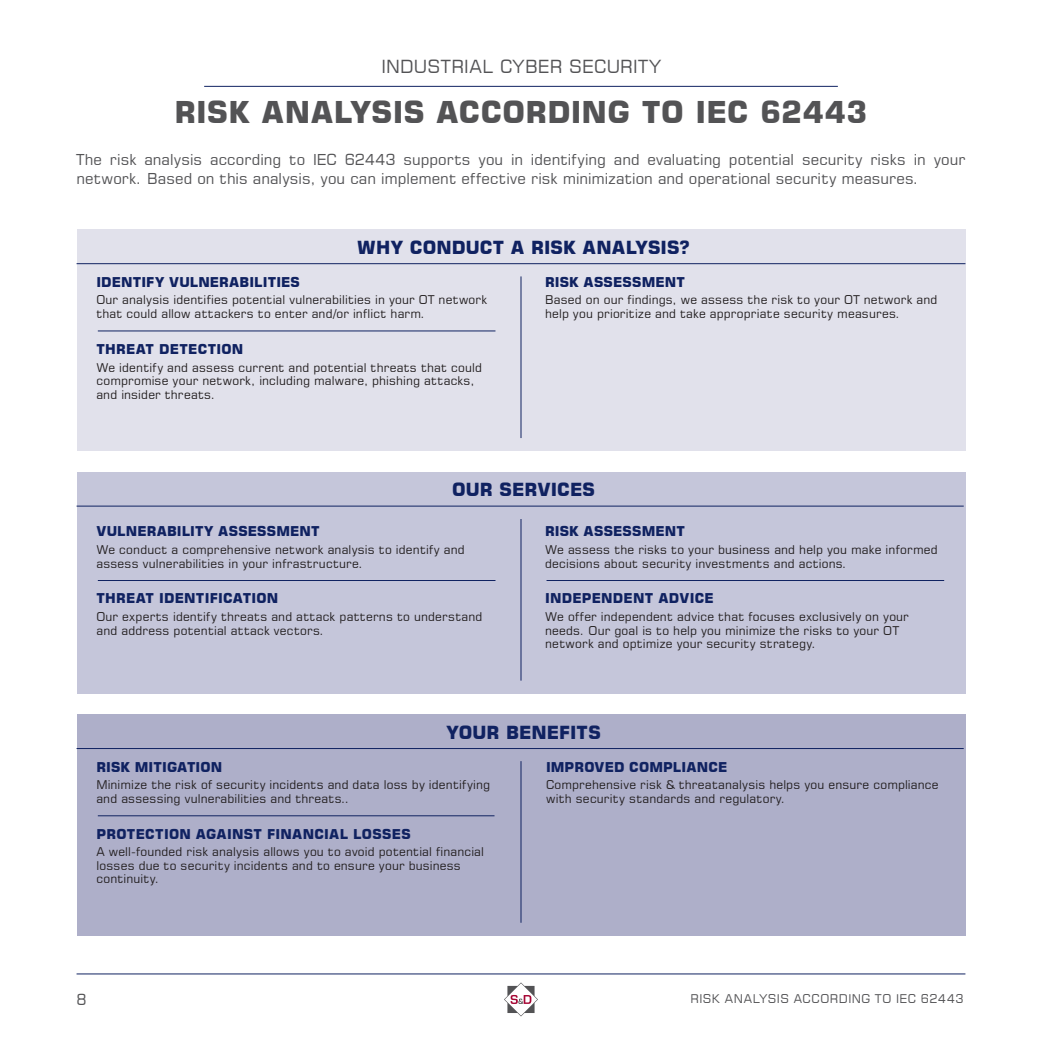
<style>
.page{position:relative;width:1042px;height:1042px;background:#fff}
.page>*{position:absolute;margin:0;border:0;box-sizing:border-box;transform-origin:0 0}
.t1{font:700 30px "Square 721 BT";letter-spacing:.01em;color:#535355}
.t2{font:700 18px "Square 721 BT";letter-spacing:.005em;color:#102261}
.t3{font:18px "Square 721 BT";letter-spacing:.02em;color:#535355}
.t4{font:15px/19.5px "Square 721 BT";letter-spacing:.005em;color:#535355}
.t5{font:700 13.5px "Square 721 BT";letter-spacing:.015em;color:#102261}
.t6{font:12px/13.5px "Square 721 BT";letter-spacing:.015em;color:#231f20}
.t7{font:12px "Square 721 BT";letter-spacing:.045em;color:#535355}
</style>
<div class="page">
<hr style="left:77px;top:973px;width:888px;height:1px;background:#102261">
<svg style="left:504px;top:982px;width:34px;height:34px"></svg>
<hr style="left:204px;top:86px;width:634px;height:1px;background:#102261">
<div style="left:77px;top:230px;width:888px;height:221px;background:#e1e1eb"></div>
<hr style="left:98px;top:331px;width:397px;height:1px;background:#102261">
<hr style="left:77px;top:263px;width:888px;height:1px;background:#102261">
<div style="left:77px;top:472px;width:888px;height:221px;background:#c5c6da"></div>
<hr style="left:98px;top:580px;width:397px;height:1px;background:#102261">
<hr style="left:546px;top:580px;width:398px;height:1px;background:#102261">
<hr style="left:77px;top:506px;width:886px;height:1px;background:#102261">
<div style="left:77px;top:714px;width:888px;height:221px;background:#aeafc9"></div>
<hr style="left:98px;top:815px;width:396px;height:1px;background:#102261">
<hr style="left:77px;top:748px;width:886px;height:1px;background:#102261">
<hr style="left:521px;top:276px;width:1px;height:162px;background:#102261">
<hr style="left:521px;top:519px;width:1px;height:161px;background:#102261">
<hr style="left:521px;top:761px;width:1px;height:162px;background:#102261">
<h2 class="t3" style="left:381px;top:55px;width:281px">INDUSTRIAL CYBER SECURITY</h2>
<h1 class="t1" style="left:174px;top:94px;width:694px">RISK ANALYSIS ACCORDING TO IEC 62443</h1>
<p class="t4" style="left:77px;top:149px;width:890px">The risk analysis according to IEC 62443 supports you in identifying and evaluating potential security risks in your network. Based on this analysis, you can implement effective risk minimization and operational security measures.</p>
<h2 class="t2" style="left:357px;top:236px;width:334px">WHY CONDUCT A RISK ANALYSIS?</h2>
<p class="t5" style="left:96px;top:274px;width:205px">IDENTIFY VULNERABILITIES</p>
<p class="t6" style="left:96px;top:293px;width:392px">Our analysis identifies potential vulnerabilities in your OT network that could allow attackers to enter and/or inflict harm.</p>
<p class="t5" style="left:96px;top:341px;width:148px">THREAT DETECTION</p>
<p class="t6" style="left:96px;top:360px;width:387px">We identify and assess current and potential threats that could compromise your network, including malware, phishing attacks, and insider threats.</p>
<p class="t5" style="left:545px;top:274px;width:141px">RISK ASSESSMENT</p>
<p class="t6" style="left:545px;top:293px;width:394px">Based on our findings, we assess the risk to your OT network and help you prioritize and take appropriate security measures.</p>
<h2 class="t2" style="left:452px;top:479px;width:144px">OUR SERVICES</h2>
<p class="t5" style="left:96px;top:523px;width:225px">VULNERABILITY ASSESSMENT</p>
<p class="t6" style="left:96px;top:543px;width:370px">We conduct a comprehensive network analysis to identify and assess vulnerabilities in your infrastructure.</p>
<p class="t5" style="left:96px;top:590px;width:183px">THREAT IDENTIFICATION</p>
<p class="t6" style="left:96px;top:610px;width:387px">Our experts identify threats and attack patterns to understand and address potential attack vectors.</p>
<p class="t5" style="left:545px;top:523px;width:141px">RISK ASSESSMENT</p>
<p class="t6" style="left:545px;top:543px;width:394px">We assess the risks to your business and help you make informed decisions about security investments and actions.</p>
<p class="t5" style="left:545px;top:590px;width:170px">INDEPENDENT ADVICE</p>
<p class="t6" style="left:545px;top:610px;width:365px">We offer independent advice that focuses exclusively on your needs. Our goal is to help you minimize the risks to your OT network and optimize your security strategy.</p>
<h2 class="t2" style="left:446px;top:721px;width:156px">YOUR BENEFITS</h2>
<p class="t5" style="left:96px;top:758px;width:127px">RISK MITIGATION</p>
<p class="t6" style="left:96px;top:778px;width:395px">Minimize the risk of security incidents and data loss by identifying and assessing vulnerabilities and threats..</p>
<p class="t5" style="left:96px;top:825px;width:316px">PROTECTION AGAINST FINANCIAL LOSSES</p>
<p class="t6" style="left:96px;top:845px;width:389px">A well-founded risk analysis allows you to avoid potential financial losses due to security incidents and to ensure your business continuity.</p>
<p class="t5" style="left:546px;top:758px;width:183px">IMPROVED COMPLIANCE</p>
<p class="t6" style="left:546px;top:778px;width:394px">Comprehensive risk &amp; threatanalysis helps you ensure compliance with security standards and regulatory.</p>
<p class="t4" style="left:77px;top:990px;width:12px">8</p>
<p class="t7" style="left:690px;top:991px;width:275px">RISK ANALYSIS ACCORDING TO IEC 62443</p>
</div>
